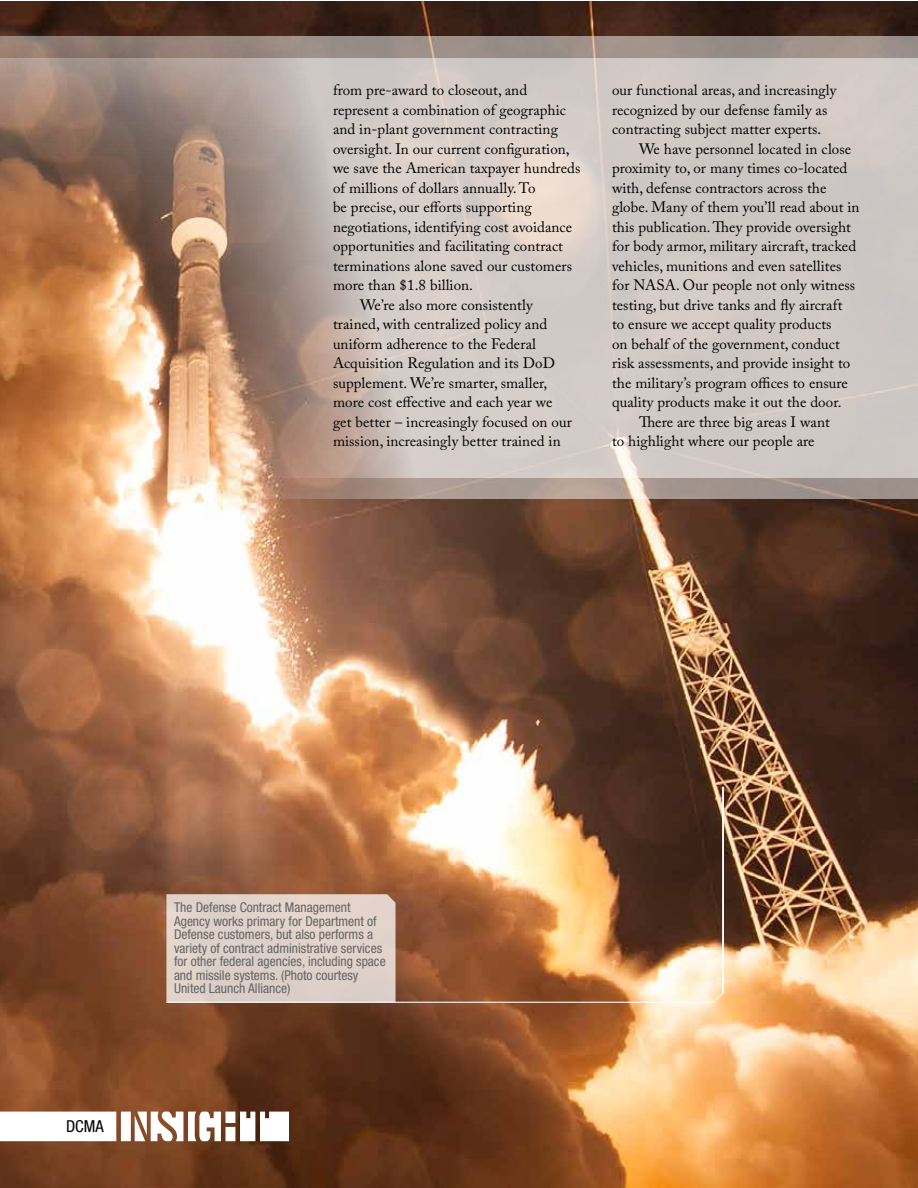
<style>
.page{position:relative;width:918px;height:1188px;background:#fff}
.page>*{position:absolute;margin:0;border:0;box-sizing:border-box;transform-origin:0 0}
.t1{font:condensed 16.5px "Helvetica Neue";color:#000}
.t2{font:15px/19.5px "Adobe Caslon Pro";letter-spacing:.005em;color:#000}
.t3{font:condensed 13.5px/13.5px "Helvetica Neue";color:#636466}
</style>
<div class="page">
<img style="left:608px;top:1px;width:310px;height:1187px">
<svg style="left:608px;top:37px;width:310px;height:462px;background:#a1948d"></svg>
<hr style="left:917px;top:658px;width:1px;height:440px;background:#fff">
<div style="left:0;top:58px;width:918px;height:420px;background:#cfc8c5"></div>
<img style="left:0;top:1px;width:608px;height:1187px">
<hr style="left:167px;top:1002px;width:547px;height:1px;background:#fff">
<div style="left:166px;top:894px;width:230px;height:109px;background:#e0d2ca"></div>
<hr style="left:723px;top:788px;width:1px;height:205px;background:#fff">
<svg style="left:712px;top:992px;width:12px;height:11px"></svg>
<svg style="left:0;top:1112px;width:289px;height:29px"></svg>
<p class="t2" style="left:333px;top:80px;width:196px">from pre-award to closeout, and</p>
<p class="t2" style="left:333px;top:100px;width:234px">represent a combination of geographic</p>
<p class="t2" style="left:333px;top:119px;width:226px">and in-plant government contracting</p>
<p class="t2" style="left:333px;top:139px;width:238px">oversight. In our current configuration,</p>
<p class="t2" style="left:333px;top:158px;width:249px">we save the American taxpayer hundreds</p>
<p class="t2" style="left:333px;top:178px;width:204px">of millions of dollars annually. To</p>
<p class="t2" style="left:333px;top:197px;width:200px">be precise, our efforts supporting</p>
<p class="t2" style="left:333px;top:217px;width:241px">negotiations, identifying cost avoidance</p>
<p class="t2" style="left:333px;top:236px;width:232px">opportunities and facilitating contract</p>
<p class="t2" style="left:333px;top:256px;width:241px">terminations alone saved our customers</p>
<p class="t2" style="left:333px;top:275px;width:142px">more than $1.8 billion.</p>
<p class="t2" style="left:360px;top:295px;width:174px">We’re also more consistently</p>
<p class="t2" style="left:333px;top:314px;width:216px">trained, with centralized policy and</p>
<p class="t2" style="left:333px;top:334px;width:205px">uniform adherence to the Federal</p>
<p class="t2" style="left:333px;top:353px;width:223px">Acquisition Regulation and its DoD</p>
<p class="t2" style="left:333px;top:373px;width:216px">supplement. We’re smarter, smaller,</p>
<p class="t2" style="left:333px;top:392px;width:221px">more cost effective and each year we</p>
<p class="t2" style="left:333px;top:412px;width:240px">get better – increasingly focused on our</p>
<p class="t2" style="left:333px;top:431px;width:229px">mission, increasingly better trained in</p>
<p class="t2" style="left:612px;top:80px;width:226px">our functional areas, and increasingly recognized by our defense family as contracting subject matter experts.</p>
<p class="t2" style="left:639px;top:139px;width:214px">We have personnel located in close</p>
<p class="t2" style="left:612px;top:158px;width:237px">proximity to, or many times co-located</p>
<p class="t2" style="left:612px;top:178px;width:216px">with, defense contractors across the</p>
<p class="t2" style="left:612px;top:197px;width:249px">globe. Many of them you’ll read about in</p>
<p class="t2" style="left:612px;top:217px;width:241px">this publication. They provide oversight</p>
<p class="t2" style="left:612px;top:236px;width:246px">for body armor, military aircraft, tracked</p>
<p class="t2" style="left:612px;top:256px;width:231px">vehicles, munitions and even satellites</p>
<p class="t2" style="left:612px;top:275px;width:245px">for NASA. Our people not only witness</p>
<p class="t2" style="left:612px;top:295px;width:232px">testing, but drive tanks and fly aircraft</p>
<p class="t2" style="left:612px;top:314px;width:221px">to ensure we accept quality products</p>
<p class="t2" style="left:612px;top:334px;width:229px">on behalf of the government, conduct</p>
<p class="t2" style="left:612px;top:353px;width:240px">risk assessments, and provide insight to</p>
<p class="t2" style="left:612px;top:373px;width:238px">the military’s program offices to ensure</p>
<p class="t2" style="left:612px;top:392px;width:231px">quality products make it out the door.</p>
<p class="t2" style="left:639px;top:412px;width:192px">There are three big areas I want</p>
<p class="t2" style="left:612px;top:431px;width:204px">to highlight where our people are</p>
<p class="t1" style="left:66px;top:1117px;width:39px">DCMA</p>
<p class="t3" style="left:174px;top:901px;width:213px">The Defense Contract Management Agency works primary for Department of Defense customers, but also performs a variety of contract administrative services for other federal agencies, including space and missile systems. (Photo courtesy United Launch Alliance)</p>
</div>
